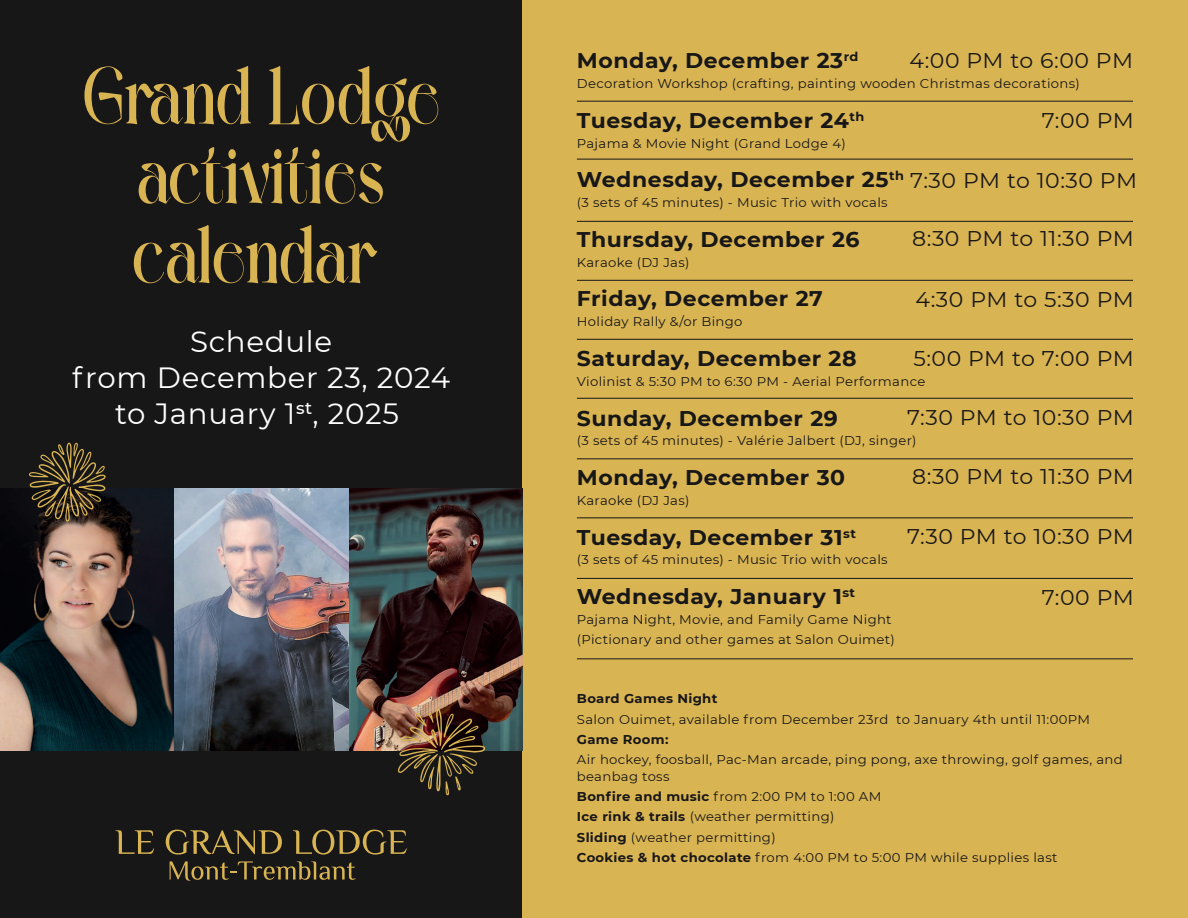
<style>
.page{position:relative;width:1188px;height:918px;background:#181718}
.page>*{position:absolute;margin:0;border:0;box-sizing:border-box;transform-origin:0 0}
.t1{font:600 condensed 82.8px/79.5px "Harmond";letter-spacing:-.005em;color:#d9b452;text-align:center}
.t2{font:29.25px/35.5px "Montserrat";letter-spacing:.025em;color:#fff;text-align:center}
.t3{font:700 21.3px "Montserrat";letter-spacing:.025em;color:#181718}
.t4{font:21.3px "Montserrat";letter-spacing:.015em;color:#181718}
.t5{font:12.75px/20.2px "Montserrat";letter-spacing:.025em;color:#181718}
.t6{font:700 12.75px "Montserrat";letter-spacing:.025em;color:#181718}
.s1{font-weight:400}
.s2{font-weight:700}
</style>
<div class="page">
<div style="left:523px;top:0;width:665px;height:918px;background:#d9b452"></div>
<svg style="left:170px;top:861px;width:186px;height:20px"></svg>
<svg style="left:116px;top:830px;width:38px;height:24px"></svg>
<svg style="left:166px;top:830px;width:116px;height:25px"></svg>
<svg style="left:293px;top:830px;width:114px;height:25px"></svg>
<img style="left:0;top:489px;width:523px;height:261px">
<hr style="left:577px;top:517px;width:556px;height:1px;background:#181718">
<hr style="left:577px;top:458px;width:556px;height:1px;background:#181718">
<hr style="left:577px;top:398px;width:556px;height:1px;background:#181718">
<hr style="left:577px;top:339px;width:556px;height:1px;background:#181718">
<hr style="left:577px;top:280px;width:556px;height:1px;background:#181718">
<hr style="left:577px;top:221px;width:556px;height:1px;background:#181718">
<hr style="left:577px;top:159px;width:556px;height:1px;background:#181718">
<hr style="left:577px;top:101px;width:556px;height:1px;background:#181718">
<hr style="left:577px;top:578px;width:556px;height:1px;background:#181718">
<hr style="left:577px;top:658px;width:556px;height:1px;background:#181718">
<img style="left:398px;top:708px;width:88px;height:87px">
<svg style="left:29px;top:442px;width:77px;height:80px"></svg>
<h1 class="t1" style="left:83px;top:56px;width:359px">Grand Lodge activities calendar</h1>
<h2 class="t2" style="left:72px;top:323px;width:379px">Schedule<br>from December 23, 2024 to January 1<sup>st</sup>, 2025</h2>
<h3 class="t3" style="left:577px;top:45px;width:283px">Monday, December 23<sup>rd</sup></h3>
<p class="t5" style="left:577px;top:73px;width:505px">Decoration Workshop (crafting, painting wooden Christmas decorations)</p>
<h3 class="t3" style="left:577px;top:105px;width:289px">Tuesday, December 24<sup>th</sup></h3>
<p class="t5" style="left:577px;top:133px;width:270px">Pajama &amp; Movie Night (Grand Lodge 4)</p>
<h3 class="t3" style="left:577px;top:164px;width:562px">Wednesday, December 25<sup>th</sup> <span class="s1">7:30 PM to 10:30 PM</span></h3>
<p class="t5" style="left:577px;top:192px;width:312px">(3 sets of 45 minutes) - Music Trio with vocals</p>
<h3 class="t3" style="left:577px;top:224px;width:284px">Thursday, December 26</h3>
<p class="t5" style="left:577px;top:252px;width:114px">Karaoke (DJ Jas)</p>
<h3 class="t3" style="left:577px;top:284px;width:248px">Friday, December 27</h3>
<p class="t5" style="left:577px;top:311px;width:167px">Holiday Rally &amp;/or Bingo</p>
<h3 class="t3" style="left:577px;top:343px;width:281px">Saturday, December 28</h3>
<p class="t5" style="left:577px;top:371px;width:350px">Violinist &amp; 5:30 PM to 6:30 PM - Aerial Performance</p>
<h3 class="t3" style="left:577px;top:403px;width:263px">Sunday, December 29</h3>
<p class="t5" style="left:577px;top:430px;width:341px">(3 sets of 45 minutes) - Valérie Jalbert (DJ, singer)</p>
<h3 class="t3" style="left:577px;top:462px;width:270px">Monday, December 30</h3>
<p class="t5" style="left:577px;top:490px;width:114px">Karaoke (DJ Jas)</p>
<h3 class="t3" style="left:577px;top:522px;width:281px">Tuesday, December 31<sup>st</sup></h3>
<p class="t5" style="left:577px;top:549px;width:312px">(3 sets of 45 minutes) - Music Trio with vocals</p>
<h3 class="t3" style="left:577px;top:581px;width:280px">Wednesday, January 1<sup>st</sup></h3>
<p class="t5" style="left:577px;top:609px;width:320px;line-height:19.8px">Pajama Night, Movie, and Family Game Night (Pictionary and other games at Salon Ouimet)</p>
<h3 class="t4" style="left:909px;top:46px;width:225px">4:00 PM to 6:00 PM</h3>
<h3 class="t4" style="left:1042px;top:106px;width:93px">7:00 PM</h3>
<h3 class="t4" style="left:912px;top:224px;width:223px">8:30 PM to 11:30 PM</h3>
<h3 class="t4" style="left:916px;top:284px;width:220px">4:30 PM to 5:30 PM</h3>
<h3 class="t4" style="left:913px;top:344px;width:222px">5:00 PM to 7:00 PM</h3>
<h3 class="t4" style="left:907px;top:403px;width:228px">7:30 PM to 10:30 PM</h3>
<h3 class="t4" style="left:912px;top:462px;width:223px">8:30 PM to 11:30 PM</h3>
<h3 class="t4" style="left:907px;top:522px;width:228px">7:30 PM to 10:30 PM</h3>
<h3 class="t4" style="left:1042px;top:582px;width:93px">7:00 PM</h3>
<p class="t6" style="left:577px;top:690px;width:142px">Board Games Night</p>
<p class="t5" style="left:577px;top:709px;width:515px">Salon Ouimet, available from December 23rd to January 4th until 11:00PM</p>
<p class="t6" style="left:577px;top:730px;width:93px">Game Room:</p>
<p class="t5" style="left:577px;top:751px;width:547px;line-height:17px">Air hockey, foosball, Pac-Man arcade, ping pong, axe throwing, golf games, and beanbag toss</p>
<p class="t5" style="left:577px;top:786px;width:482px"><span class="s2">Bonfire and music</span> from 2:00 PM to 1:00 AM<br><span class="s2">Ice rink &amp; trails</span> (weather permitting)<br><span class="s2">Sliding</span> (weather permitting)<br><span class="s2">Cookies &amp; hot chocolate</span> from 4:00 PM to 5:00 PM while supplies last</p>
</div>
